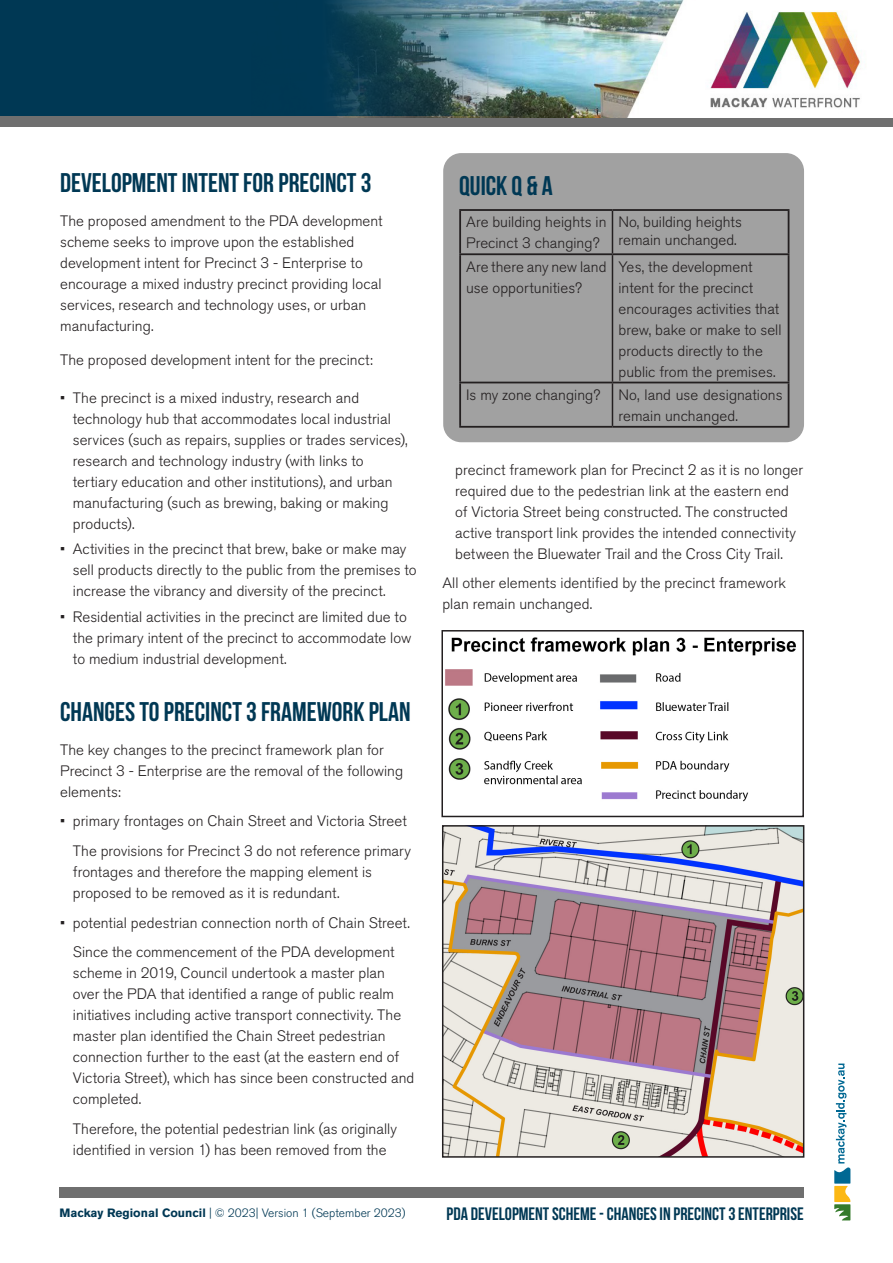
<style>
.page{position:relative;width:893px;height:1263px;background:#fff}
.page>*{position:absolute;margin:0;border:0;box-sizing:border-box;transform-origin:0 0}
.Body_copy{font:700 27px "Bebas Neue";color:#003854}
.Major_Heading{font:700 18px "Bebas Neue";color:#003854}
.Body_copy-2{font:300 15px/21px "Akzidenz Grotesk BQ";letter-spacing:.005em;color:#231f20}
.Major_Heading-2{font:300 15px/18px "Akzidenz Grotesk BQ";color:#231f20}
.t1{font:300 12px "Akzidenz Grotesk BQ";color:#003854}
.s1{font-weight:700}
</style>
<div class="page">
<div style="left:60px;top:1187px;width:744px;height:10px;background:#6f6f6f"></div>
<svg style="left:834px;top:1063px;width:16px;height:157px"></svg>
<div style="left:0;top:0;width:893px;height:121px;background:#003854"></div>
<div style="left:0;top:116px;width:893px;height:11px;background:#6f6f6f"></div>
<img style="left:331px;top:0;width:562px;height:118px">
<div style="left:443px;top:153px;width:361px;height:289px;background:#a1a1a1;border-radius:18px"></div>
<hr style="left:459px;top:382px;width:153px;height:1px;background:#231f20">
<hr style="left:459px;top:383px;width:2px;height:43px;background:#231f20">
<hr style="left:612px;top:382px;width:177px;height:1px;background:#231f20">
<hr style="left:788px;top:383px;width:1px;height:43px;background:#231f20">
<hr style="left:459px;top:426px;width:153px;height:2px;background:#231f20">
<hr style="left:612px;top:426px;width:177px;height:2px;background:#231f20">
<hr style="left:612px;top:383px;width:1px;height:43px;background:#231f20">
<hr style="left:459px;top:209px;width:153px;height:2px;background:#231f20">
<hr style="left:459px;top:211px;width:2px;height:42px;background:#231f20">
<hr style="left:612px;top:209px;width:177px;height:2px;background:#231f20">
<hr style="left:788px;top:211px;width:1px;height:42px;background:#231f20">
<hr style="left:612px;top:211px;width:1px;height:42px;background:#231f20">
<hr style="left:459px;top:253px;width:153px;height:2px;background:#231f20">
<hr style="left:459px;top:255px;width:2px;height:127px;background:#231f20">
<hr style="left:612px;top:253px;width:177px;height:2px;background:#231f20">
<hr style="left:788px;top:255px;width:1px;height:127px;background:#231f20">
<hr style="left:612px;top:255px;width:1px;height:127px;background:#231f20">
<img style="left:445px;top:828px;width:356px;height:327px">
<div style="left:442px;top:825px;width:362px;height:333px;border:2px solid #231f20"></div>
<img style="left:445px;top:637px;width:351px;height:165px">
<div style="left:441px;top:630px;width:363px;height:187px;border:2px solid #231f20"></div>
<p class="Body_copy" style="left:60px;top:168px;width:313px">DEVELOPMENT INTENT FOR PRECINCT 3</p>
<p class="Body_copy-2" style="left:60px;top:211px;width:324px">The proposed amendment to the PDA development scheme seeks to improve upon the established development intent for Precinct 3 - Enterprise to encourage a mixed industry precinct providing local services, research and technology uses, or urban manufacturing.</p>
<p class="Body_copy-2" style="left:60px;top:350px;width:314px">The proposed development intent for the precinct:</p>
<p class="Body_copy-2" style="left:73px;top:388px;width:336px;text-indent:-13px">• The precinct is a mixed industry, research and technology hub that accommodates local industrial services (such as repairs, supplies or trades services), research and technology industry (with links to tertiary education and other institutions), and urban manufacturing (such as brewing, baking or making products).</p>
<p class="Body_copy-2" style="left:73px;top:539px;width:345px;text-indent:-13px">• Activities in the precinct that brew, bake or make may sell products directly to the public from the premises to increase the vibrancy and diversity of the precinct.</p>
<p class="Body_copy-2" style="left:73px;top:606px;width:340px;text-indent:-13px">• Residential activities in the precinct are limited due to the primary intent of the precinct to accommodate low to medium industrial development.</p>
<p class="Body_copy" style="left:60px;top:697px;width:352px">CHANGES TO PRECINCT 3 FRAMEWORK PLAN</p>
<p class="Body_copy-2" style="left:60px;top:740px;width:345px">The key changes to the precinct framework plan for<br>Precinct 3 - Enterprise are the removal of the following elements:</p>
<p class="Body_copy-2" style="left:60px;top:811px;width:348px">• primary frontages on Chain Street and Victoria Street</p>
<p class="Body_copy-2" style="left:73px;top:841px;width:340px">The provisions for Precinct 3 do not reference primary frontages and therefore the mapping element is proposed to be removed as it is redundant.</p>
<p class="Body_copy-2" style="left:60px;top:912px;width:351px">• potential pedestrian connection north of Chain Street.</p>
<p class="Body_copy-2" style="left:73px;top:942px;width:343px">Since the commencement of the PDA development scheme in 2019, Council undertook a master plan over the PDA that identified a range of public realm initiatives including active transport connectivity. The master plan identified the Chain Street pedestrian connection further to the east (at the eastern end of Victoria Street), which has since been constructed and completed.</p>
<p class="Body_copy-2" style="left:73px;top:1118px;width:326px">Therefore, the potential pedestrian link (as originally identified in version 1) has been removed from the</p>
<p class="t1" style="left:60px;top:1206px;width:347px"><span class="s1">Mackay Regional Council</span> | © 2023| Version 1 (September 2023)</p>
<p class="Body_copy" style="left:459px;top:170px;width:95px">QUICK Q &amp; A</p>
<p class="Body_copy-2" style="left:466px;top:212px;width:142px">Are building heights in<br>Precinct 3 changing?</p>
<p class="Major_Heading-2" style="left:618px;top:213px;width:125px">No, building heights remain unchanged.</p>
<p class="Body_copy-2" style="left:466px;top:256px;width:142px">Are there any new land use opportunities?</p>
<p class="Body_copy-2" style="left:618px;top:256px;width:164px">Yes, the development intent for the precinct encourages activities that brew, bake or make to sell products directly to the public from the premises.</p>
<p class="Body_copy-2" style="left:466px;top:384px;width:136px">Is my zone changing?</p>
<p class="Body_copy-2" style="left:618px;top:384px;width:166px">No, land use designations remain unchanged.</p>
<p class="Body_copy-2" style="left:455px;top:459px;width:350px">precinct framework plan for Precinct 2 as it is no longer required due to the pedestrian link at the eastern end of Victoria Street being constructed. The constructed active transport link provides the intended connectivity between the Bluewater Trail and the Cross City Trail.</p>
<p class="Body_copy-2" style="left:442px;top:573px;width:345px">All other elements identified by the precinct framework plan remain unchanged.</p>
<p class="Major_Heading" style="left:447px;top:1203px;width:359px">PDA DEVELOPMENT SCHEME - CHANGES IN PRECINCT 3 ENTERPRISE</p>
</div>
